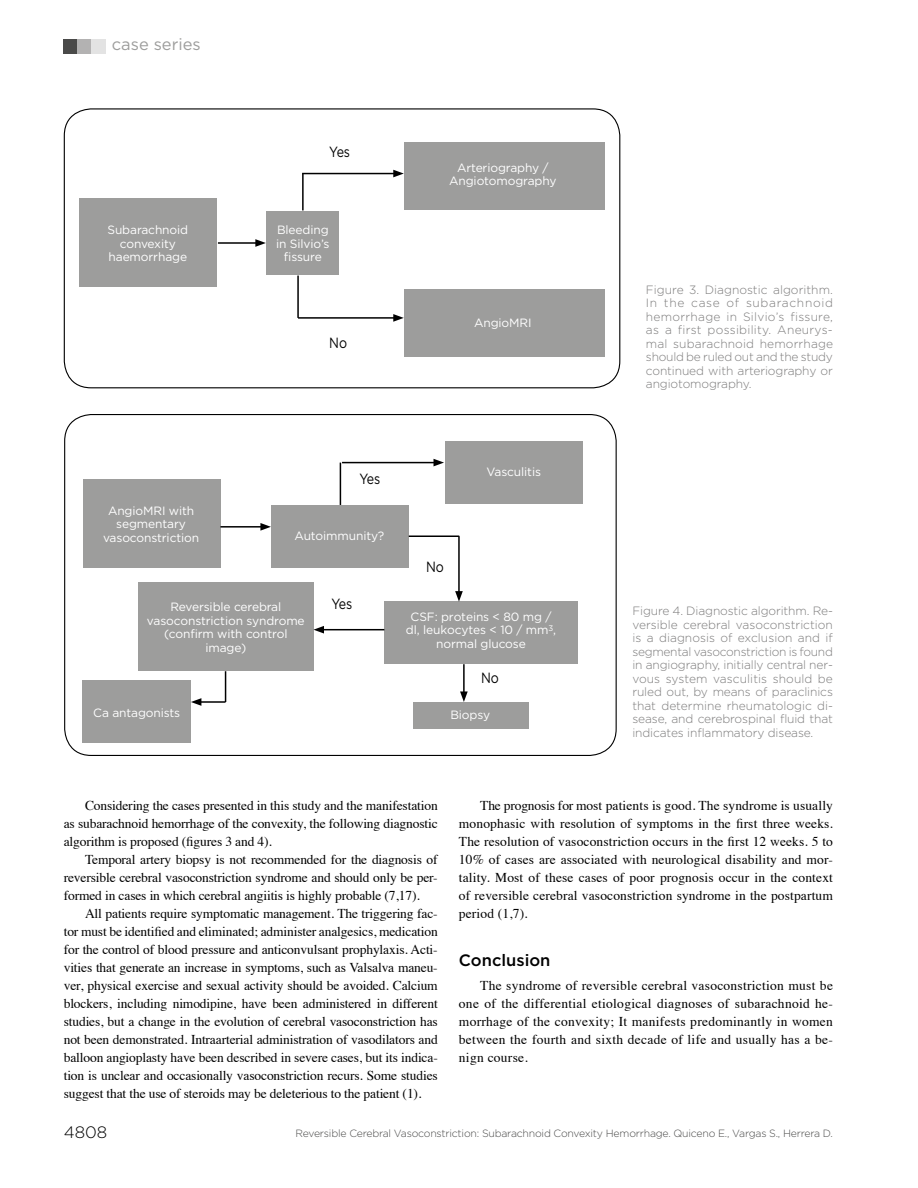
<style>
.page{position:relative;width:918px;height:1188px;background:#fff}
.page>*{position:absolute;margin:0;border:0;box-sizing:border-box;transform-origin:0 0}
.t1{font:16.5px "Gotham";color:#9d9d9c}
.t2{font:500 16.5px "Gotham";color:#000}
.t3{font:300 16.5px "Gotham";color:#000}
.t4{font:14.85px "Gotham";letter-spacing:-.01em;color:#000;scale:.84 1}
.t5{font:13.5px/18px "Times";letter-spacing:-.01em;color:#000;text-align:justify}
.t6{font:300 12px/13.5px "Gotham";letter-spacing:-.01em;color:#7c7b7b;text-align:justify}
.t7{font:12px/13.5px "Gotham";letter-spacing:-.01em;color:#fff;text-align:center}
.t8{font:300 10.5px "Gotham";letter-spacing:-.02em;color:#4a4a49}
</style>
<div class="page">
<div style="left:64px;top:40px;width:14px;height:14px;background:#4a4a49"></div>
<div style="left:78px;top:40px;width:14px;height:14px;background:#b3b2b2"></div>
<div style="left:92px;top:40px;width:14px;height:14px;background:#e3e3e3"></div>
<div style="left:79px;top:199px;width:138px;height:88px;background:#9d9d9c"></div>
<div style="left:83px;top:479px;width:137px;height:89px;background:#9d9d9c"></div>
<div style="left:83px;top:680px;width:108px;height:62px;background:#9d9d9c"></div>
<div style="left:138px;top:583px;width:175px;height:88px;background:#9d9d9c"></div>
<div style="left:384px;top:602px;width:194px;height:62px;background:#9d9d9c"></div>
<div style="left:271px;top:505px;width:138px;height:63px;background:#9d9d9c"></div>
<div style="left:445px;top:441px;width:138px;height:63px;background:#9d9d9c"></div>
<div style="left:413px;top:702px;width:116px;height:27px;background:#9d9d9c"></div>
<div style="left:405px;top:142px;width:200px;height:68px;background:#9d9d9c"></div>
<div style="left:405px;top:289px;width:200px;height:68px;background:#9d9d9c"></div>
<div style="left:267px;top:211px;width:72px;height:64px;background:#9d9d9c"></div>
<hr style="left:218px;top:242px;width:40px;height:2px;background:#000">
<svg style="left:255px;top:239px;width:11px;height:8px"></svg>
<hr style="left:302px;top:174px;width:2px;height:36px;background:#000">
<hr style="left:302px;top:173px;width:94px;height:1px;background:#000">
<svg style="left:393px;top:170px;width:11px;height:7px"></svg>
<hr style="left:297px;top:276px;width:2px;height:42px;background:#000">
<hr style="left:298px;top:317px;width:98px;height:2px;background:#000">
<svg style="left:393px;top:314px;width:11px;height:8px"></svg>
<hr style="left:220px;top:526px;width:43px;height:2px;background:#000">
<svg style="left:260px;top:523px;width:11px;height:8px"></svg>
<hr style="left:340px;top:463px;width:1px;height:42px;background:#000">
<hr style="left:342px;top:462px;width:94px;height:1px;background:#000">
<svg style="left:434px;top:459px;width:10px;height:7px"></svg>
<hr style="left:409px;top:535px;width:50px;height:2px;background:#000">
<hr style="left:458px;top:536px;width:2px;height:57px;background:#000">
<svg style="left:455px;top:591px;width:8px;height:11px"></svg>
<hr style="left:463px;top:664px;width:2px;height:30px;background:#000">
<svg style="left:460px;top:691px;width:8px;height:11px"></svg>
<hr style="left:225px;top:671px;width:1px;height:31px;background:#000">
<hr style="left:199px;top:701px;width:27px;height:2px;background:#000">
<svg style="left:191px;top:698px;width:10px;height:8px"></svg>
<hr style="left:322px;top:629px;width:62px;height:1px;background:#000">
<svg style="left:313px;top:626px;width:11px;height:8px"></svg>
<p class="t1" style="left:112px;top:34px;width:90px">case series</p>
<p class="t7" style="left:107px;top:223px;width:82px">Subarachnoid convexity haemorrhage</p>
<p class="t7" style="left:103px;top:503px;width:98px">AngioMRI with segmentary vasoconstriction</p>
<p class="t4" style="left:329px;top:143px;width:26px">Yes</p>
<p class="t7" style="left:276px;top:223px;width:55px">Bleeding in Silvio’s fissure</p>
<p class="t4" style="left:329px;top:333px;width:23px">No</p>
<p class="t7" style="left:449px;top:160px;width:109px">Arteriography /<br>Angiotomography</p>
<p class="t7" style="left:474px;top:316px;width:59px">AngioMRI</p>
<p class="t4" style="left:360px;top:470px;width:26px">Yes</p>
<p class="t7" style="left:294px;top:529px;width:91px">Autoimmunity?</p>
<p class="t4" style="left:426px;top:558px;width:23px">No</p>
<p class="t7" style="left:487px;top:465px;width:56px">Vasculitis</p>
<p class="t4" style="left:331px;top:594px;width:26px">Yes</p>
<p class="t7" style="left:147px;top:600px;width:159px">Reversible cerebral vasoconstriction syndrome (confirm with control image)</p>
<p class="t7" style="left:406px;top:610px;width:152px">CSF: proteins &lt; 80 mg / dl, leukocytes &lt; 10 / mm<sup>3</sup>, normal glucose</p>
<p class="t7" style="left:93px;top:706px;width:88px">Ca antagonists</p>
<p class="t4" style="left:481px;top:668px;width:23px">No</p>
<p class="t7" style="left:450px;top:708px;width:41px">Biopsy</p>
<p class="t6" style="left:646px;top:283px;width:189px">Figure 3. Diagnostic algorithm.<br>In the case of subarachnoid hemorrhage in Silvio’s fissure, as a first possibility. Aneurys&shy;mal subarachnoid hemorrhage should be ruled out and the study continued with arteriography or angiotomography.</p>
<p class="t6" style="left:632px;top:604px;width:202px">Figure 4. Diagnostic algorithm. Re&shy;versible cerebral vasoconstriction is a diagnosis of exclusion and if segmental vasoconstriction is found in angiography, initially central ner&shy;vous system vasculitis should be ruled out, by means of paraclinics that determine rheumatologic di&shy;sease, and cerebrospinal fluid that indicates inflammatory disease.</p>
<p class="t5" style="left:64px;top:795px;width:376px;text-indent:21px">Considering the cases presented in this study and the manifestation as subarachnoid hemorrhage of the convexity, the following diagnostic algorithm is proposed (figures 3 and 4).</p>
<p class="t5" style="left:64px;top:849px;width:375px;text-indent:21px">Temporal artery biopsy is not recommended for the diagnosis of reversible cerebral vasoconstriction syndrome and should only be per&shy;formed in cases in which cerebral angiitis is highly probable (7,17).</p>
<p class="t5" style="left:64px;top:903px;width:376px;text-indent:21px">All patients require symptomatic management. The triggering fac&shy;tor must be identified and eliminated; administer analgesics, medication for the control of blood pressure and anticonvulsant prophylaxis. Acti&shy;vities that generate an increase in symptoms, such as Valsalva maneu&shy;ver, physical exercise and sexual activity should be avoided. Calcium blockers, including nimodipine, have been administered in different studies, but a change in the evolution of cerebral vasoconstriction has not been demonstrated. Intraarterial administration of vasodilators and balloon angioplasty have been described in severe cases, but its indica&shy;tion is unclear and occasionally vasoconstriction recurs. Some studies suggest that the use of steroids may be deleterious to the patient (1).</p>
<p class="t5" style="left:459px;top:795px;width:376px;text-indent:21px">The prognosis for most patients is good. The syndrome is usually monophasic with resolution of symptoms in the first three weeks.<br>The resolution of vasoconstriction occurs in the first 12 weeks. 5 to 10% of cases are associated with neurological disability and mor&shy;tality. Most of these cases of poor prognosis occur in the context of reversible cerebral vasoconstriction syndrome in the postpartum period (1,7).</p>
<p class="t2" style="left:459px;top:949px;width:93px">Conclusion</p>
<p class="t5" style="left:459px;top:975px;width:376px;text-indent:21px">The syndrome of reversible cerebral vasoconstriction must be one of the differential etiological diagnoses of subarachnoid he&shy;morrhage of the convexity; It manifests predominantly in women between the fourth and sixth decade of life and usually has a be&shy;nign course.</p>
<p class="t3" style="left:64px;top:1122px;width:45px">4808</p>
<p class="t8" style="left:296px;top:1127px;width:539px">Reversible Cerebral Vasoconstriction: Subarachnoid Convexity Hemorrhage. Quiceno E., Vargas S., Herrera D.</p>
</div>
